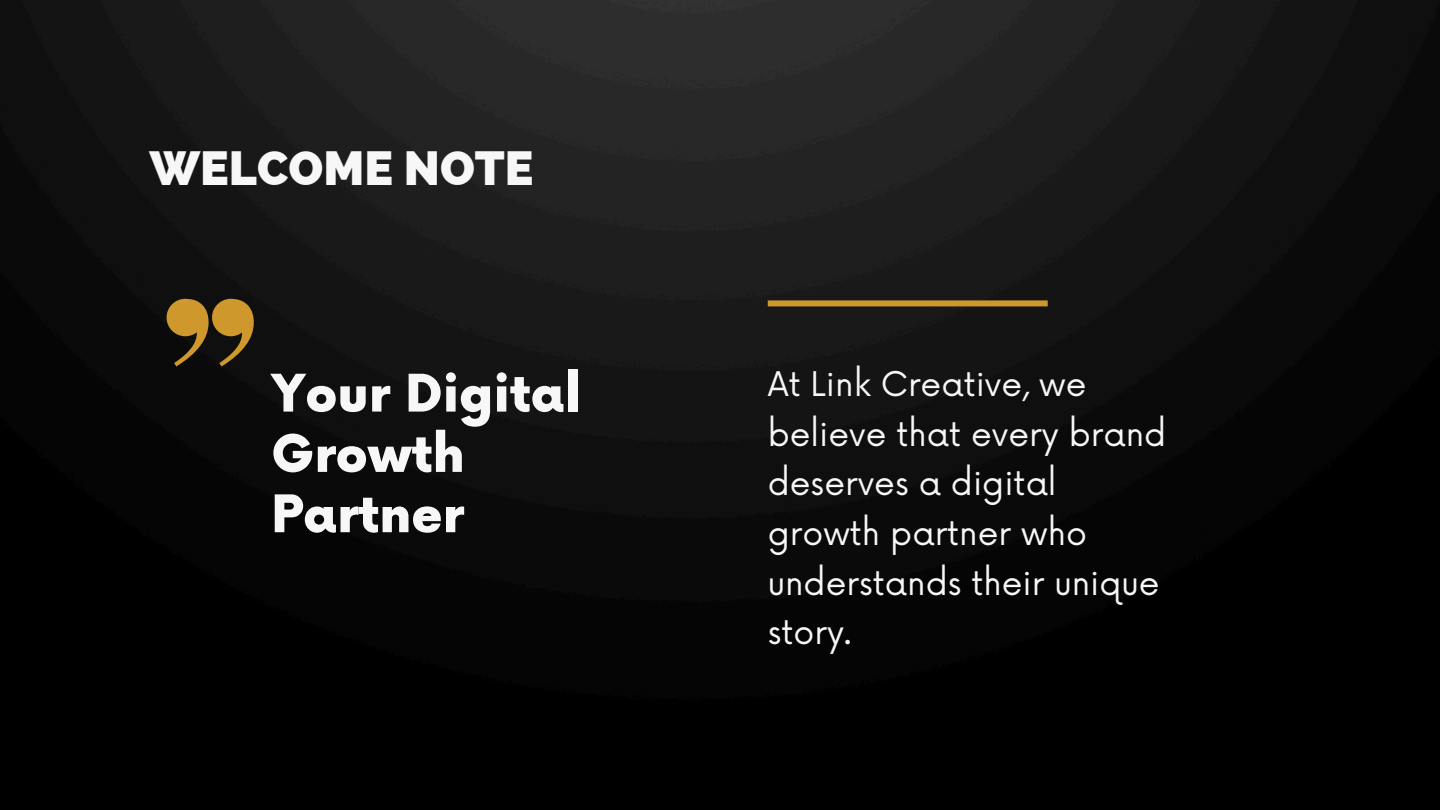
<style>
.page{position:relative;width:1440px;height:810px;background:#fff}
.page>*{position:absolute;margin:0;border:0;box-sizing:border-box;transform-origin:0 0}
.t1{font:900 50.5px/60.3px "Now";color:#f7f7f7}
.t2{font:800 48px "Raleway";color:#f7f7f7}
.t3{font:33.1px/49.7px "Now";color:#f7f7f7}
</style>
<div class="page">
<img style="left:0;top:0;width:1440px;height:810px">
<div style="left:768px;top:300px;width:280px;height:6px;background:#cf982c"></div>
<svg style="left:167px;top:299px;width:87px;height:67px;background:#71541d"></svg>
<h1 class="t2" style="left:149px;top:140px;width:386px">WELCOME NOTE</h1>
<p class="t1" style="left:271px;top:366px;width:311px">Your Digital<br>Growth<br>Partner</p>
<h2 class="t3" style="left:768px;top:361px;width:400px">At Link Creative, we believe that every brand deserves a digital growth partner who understands their unique story.</h2>
</div>
